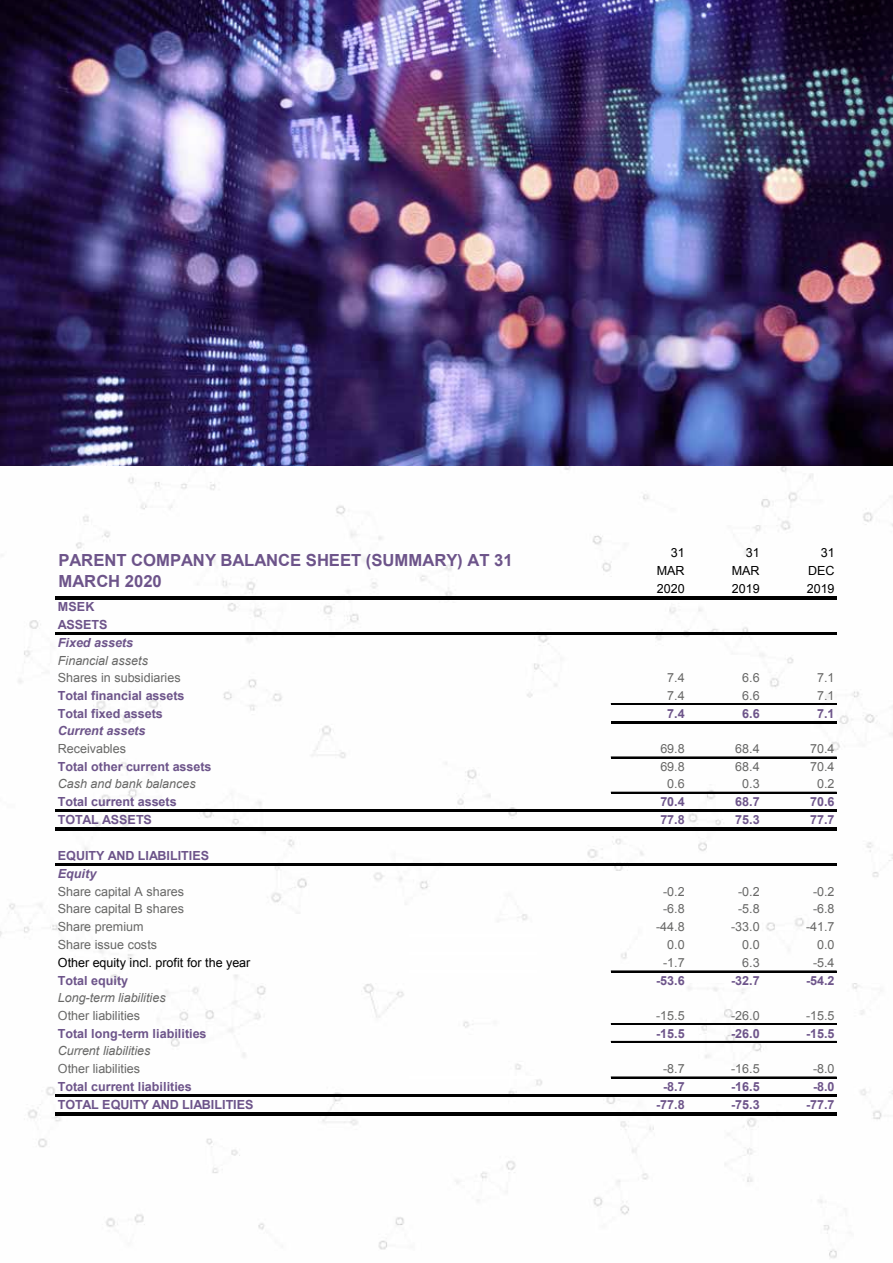
<style>
.page{position:relative;width:893px;height:1263px;background:#fff}
.page>*{position:absolute;margin:0;border:0;box-sizing:border-box;transform-origin:0 0}
.t1{font:700 16.65px/21.1px "Arial";letter-spacing:-.005em;color:#6d548a}
.t2{font:700 12.6px/18px "Arial";letter-spacing:-.005em;color:#6d548a}
.t3{font:12.6px "Arial";letter-spacing:-.005em;color:#676766}
.t4{font:italic 12.6px "Arial";color:#676766}
.t5{font:12.6px "Arial";letter-spacing:-.005em;color:#000}
.t6{font:italic 700 12.6px "Arial";letter-spacing:-.005em;color:#6d548a}
</style>
<div class="page">
<img style="left:0;top:466px;width:893px;height:793px">
<img style="left:0;top:0;width:893px;height:466px">
<hr style="left:55px;top:809px;width:481px;height:3px;background:#000">
<hr style="left:409px;top:970px;width:127px;height:3px;background:#fff">
<hr style="left:409px;top:1076px;width:127px;height:3px;background:#fff">
<hr style="left:55px;top:596px;width:781px;height:4px;background:#000">
<hr style="left:55px;top:632px;width:781px;height:3px;background:#000">
<hr style="left:611px;top:703px;width:225px;height:1px;background:#000">
<hr style="left:611px;top:704px;width:225px;height:1px;background:#000">
<hr style="left:611px;top:721px;width:225px;height:2px;background:#000">
<hr style="left:611px;top:757px;width:225px;height:1px;background:#000">
<hr style="left:611px;top:792px;width:225px;height:1px;background:#000">
<hr style="left:536px;top:809px;width:300px;height:3px;background:#000">
<hr style="left:55px;top:827px;width:781px;height:4px;background:#000">
<hr style="left:55px;top:863px;width:781px;height:3px;background:#000">
<hr style="left:409px;top:934px;width:127px;height:3px;background:#fff">
<hr style="left:409px;top:952px;width:127px;height:3px;background:#fff">
<hr style="left:611px;top:971px;width:225px;height:1px;background:#000">
<hr style="left:611px;top:1023px;width:225px;height:1px;background:#000">
<hr style="left:611px;top:1024px;width:225px;height:1px;background:#000">
<hr style="left:611px;top:1041px;width:225px;height:1px;background:#000">
<hr style="left:611px;top:1077px;width:225px;height:1px;background:#000">
<hr style="left:55px;top:1094px;width:781px;height:3px;background:#000">
<svg style="left:55px;top:1111px;width:781px;height:4px;fill:#000"></svg>
<h1 class="t1" style="left:58px;top:550px;width:456px">PARENT COMPANY BALANCE SHEET (SUMMARY) AT 31<br>MARCH 2020</h1>
<p class="t5" style="left:671px;top:544px;width:15px">31</p>
<p class="t5" style="left:746px;top:544px;width:15px">31</p>
<p class="t5" style="left:821px;top:544px;width:15px">31</p>
<p class="t5" style="left:657px;top:562px;width:29px">MAR</p>
<p class="t5" style="left:732px;top:562px;width:29px">MAR</p>
<p class="t5" style="left:808px;top:562px;width:28px">DEC</p>
<p class="t5" style="left:657px;top:580px;width:29px">2020</p>
<p class="t5" style="left:732px;top:580px;width:29px">2019</p>
<p class="t5" style="left:807px;top:580px;width:29px">2019</p>
<p class="t2" style="left:58px;top:598px;width:51px">MSEK<br>ASSETS</p>
<p class="t6" style="left:58px;top:634px;width:77px">Fixed assets</p>
<p class="t4" style="left:58px;top:652px;width:92px">Financial assets</p>
<p class="t3" style="left:58px;top:670px;width:124px">Shares in subsidiaries</p>
<p class="t3" style="left:667px;top:670px;width:19px">7.4</p>
<p class="t3" style="left:742px;top:670px;width:19px">6.6</p>
<p class="t3" style="left:817px;top:670px;width:19px">7.1</p>
<p class="t2" style="left:58px;top:687px;width:128px">Total financial assets</p>
<p class="t3" style="left:667px;top:687px;width:19px">7.4</p>
<p class="t3" style="left:742px;top:687px;width:19px">6.6</p>
<p class="t3" style="left:817px;top:687px;width:19px">7.1</p>
<p class="t2" style="left:58px;top:705px;width:106px">Total fixed assets</p>
<p class="t2" style="left:667px;top:705px;width:19px">7.4</p>
<p class="t2" style="left:742px;top:705px;width:19px">6.6</p>
<p class="t2" style="left:817px;top:705px;width:19px">7.1</p>
<p class="t6" style="left:58px;top:723px;width:89px">Current assets</p>
<p class="t3" style="left:58px;top:740px;width:70px">Receivables</p>
<p class="t3" style="left:660px;top:740px;width:26px">69.8</p>
<p class="t3" style="left:735px;top:740px;width:26px">68.4</p>
<p class="t3" style="left:810px;top:740px;width:26px">70.4</p>
<p class="t2" style="left:58px;top:758px;width:155px">Total other current assets</p>
<p class="t3" style="left:660px;top:758px;width:26px">69.8</p>
<p class="t3" style="left:735px;top:758px;width:26px">68.4</p>
<p class="t3" style="left:810px;top:758px;width:26px">70.4</p>
<p class="t4" style="left:58px;top:776px;width:139px">Cash and bank balances</p>
<p class="t3" style="left:667px;top:776px;width:19px">0.6</p>
<p class="t3" style="left:742px;top:776px;width:19px">0.3</p>
<p class="t3" style="left:817px;top:776px;width:19px">0.2</p>
<p class="t2" style="left:58px;top:793px;width:120px">Total current assets</p>
<p class="t2" style="left:660px;top:793px;width:26px">70.4</p>
<p class="t2" style="left:735px;top:793px;width:26px">68.7</p>
<p class="t2" style="left:810px;top:793px;width:26px">70.6</p>
<p class="t2" style="left:58px;top:811px;width:95px">TOTAL ASSETS</p>
<p class="t2" style="left:660px;top:811px;width:26px">77.8</p>
<p class="t2" style="left:735px;top:811px;width:26px">75.3</p>
<p class="t2" style="left:810px;top:811px;width:26px">77.7</p>
<p class="t2" style="left:58px;top:847px;width:153px">EQUITY AND LIABILITIES</p>
<p class="t6" style="left:58px;top:865px;width:40px">Equity</p>
<p class="t3" style="left:58px;top:883px;width:128px">Share capital A shares</p>
<p class="t3" style="left:663px;top:883px;width:23px">-0.2</p>
<p class="t3" style="left:738px;top:883px;width:23px">-0.2</p>
<p class="t3" style="left:813px;top:883px;width:23px">-0.2</p>
<p class="t3" style="left:58px;top:900px;width:128px">Share capital B shares</p>
<p class="t3" style="left:663px;top:900px;width:23px">-6.8</p>
<p class="t3" style="left:738px;top:900px;width:23px">-5.8</p>
<p class="t3" style="left:813px;top:900px;width:23px">-6.8</p>
<p class="t3" style="left:58px;top:918px;width:87px">Share premium</p>
<p class="t3" style="left:656px;top:918px;width:30px">-44.8</p>
<p class="t3" style="left:731px;top:918px;width:30px">-33.0</p>
<p class="t3" style="left:806px;top:918px;width:30px">-41.7</p>
<p class="t3" style="left:58px;top:936px;width:101px">Share issue costs</p>
<p class="t3" style="left:667px;top:936px;width:19px">0.0</p>
<p class="t3" style="left:742px;top:936px;width:19px">0.0</p>
<p class="t3" style="left:817px;top:936px;width:19px">0.0</p>
<p class="t5" style="left:58px;top:954px;width:194px">Other equity incl. profit for the year</p>
<p class="t3" style="left:663px;top:954px;width:23px">-1.7</p>
<p class="t3" style="left:742px;top:954px;width:19px">6.3</p>
<p class="t3" style="left:813px;top:954px;width:23px">-5.4</p>
<p class="t2" style="left:58px;top:972px;width:72px">Total equity</p>
<p class="t2" style="left:656px;top:972px;width:30px">-53.6</p>
<p class="t2" style="left:731px;top:972px;width:30px">-32.7</p>
<p class="t2" style="left:806px;top:972px;width:30px">-54.2</p>
<p class="t4" style="left:58px;top:990px;width:109px">Long-term liabilities</p>
<p class="t3" style="left:58px;top:1007px;width:84px">Other liabilities</p>
<p class="t3" style="left:656px;top:1007px;width:30px">-15.5</p>
<p class="t3" style="left:731px;top:1007px;width:30px">-26.0</p>
<p class="t3" style="left:806px;top:1007px;width:30px">-15.5</p>
<p class="t2" style="left:58px;top:1024px;width:150px">Total long-term liabilities</p>
<p class="t2" style="left:656px;top:1024px;width:30px">-15.5</p>
<p class="t2" style="left:731px;top:1024px;width:30px">-26.0</p>
<p class="t2" style="left:806px;top:1024px;width:30px">-15.5</p>
<p class="t4" style="left:58px;top:1042px;width:94px">Current liabilities</p>
<p class="t3" style="left:58px;top:1060px;width:84px">Other liabilities</p>
<p class="t3" style="left:663px;top:1060px;width:23px">-8.7</p>
<p class="t3" style="left:731px;top:1060px;width:30px">-16.5</p>
<p class="t3" style="left:813px;top:1060px;width:23px">-8.0</p>
<p class="t2" style="left:58px;top:1078px;width:135px">Total current liabilities</p>
<p class="t2" style="left:663px;top:1078px;width:23px">-8.7</p>
<p class="t2" style="left:731px;top:1078px;width:30px">-16.5</p>
<p class="t2" style="left:813px;top:1078px;width:23px">-8.0</p>
<p class="t2" style="left:58px;top:1096px;width:197px">TOTAL EQUITY AND LIABILITIES</p>
<p class="t2" style="left:656px;top:1096px;width:30px">-77.8</p>
<p class="t2" style="left:731px;top:1096px;width:30px">-75.3</p>
<p class="t2" style="left:806px;top:1096px;width:30px">-77.7</p>
</div>
